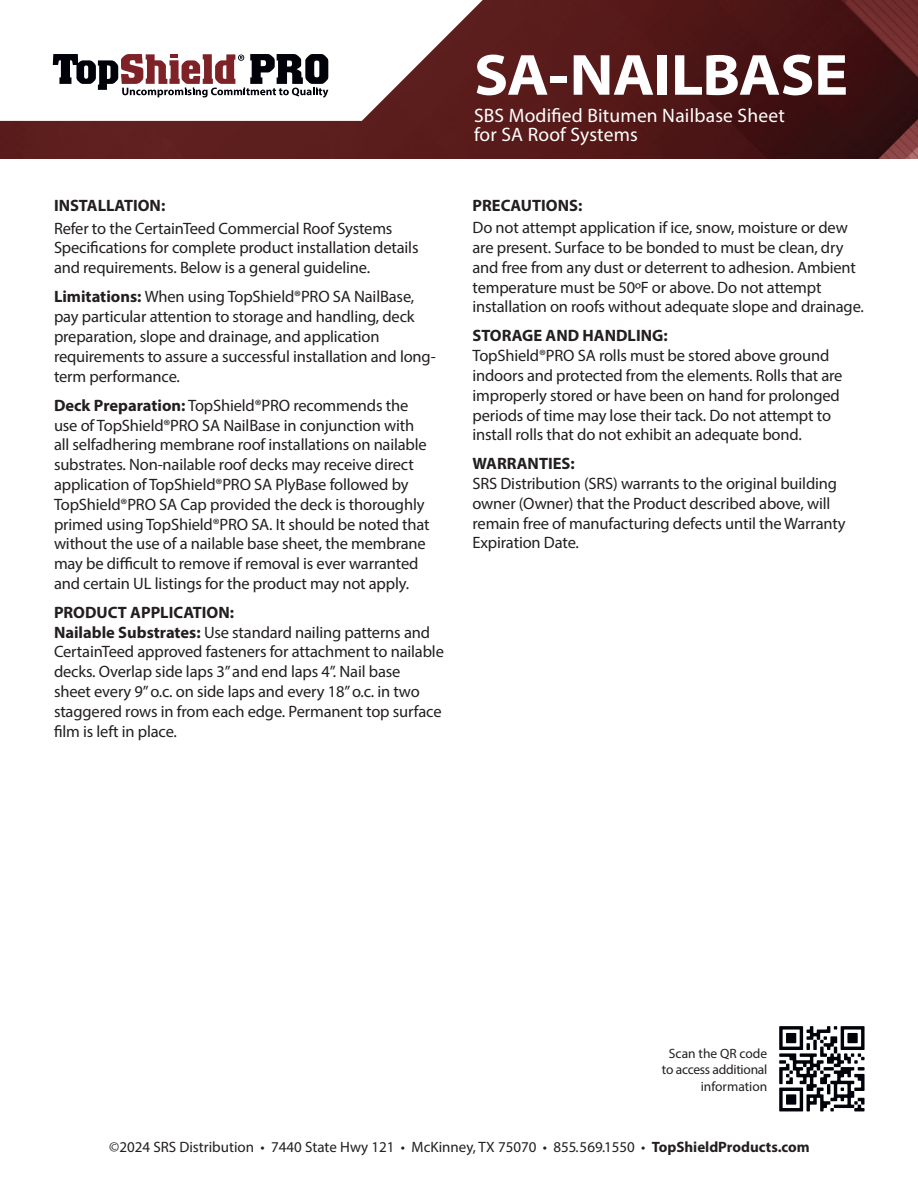
<style>
.page{position:relative;width:918px;height:1188px;background:#fff}
.page>*{position:absolute;margin:0;border:0;box-sizing:border-box;transform-origin:0 0}
.Pa0{font:700 semi-expanded 58.5px "Myriad Pro";letter-spacing:-.015em;color:#fff}
.Heading{font:19.5px/19.5px "Myriad Pro";letter-spacing:.01em;color:#fff}
.Heading-2{font:16.5px/19.8px "Myriad Pro";letter-spacing:-.01em;color:#231f20}
.Heading-3{font:700 16.5px "Myriad Pro";color:#231f20}
.t1{font:15px "Myriad Pro";color:#231f20}
.t2{font:13.5px/16.5px "Myriad Pro";letter-spacing:-.005em;color:#231f20;text-align:right}
.s1{font-weight:700}
</style>
<div class="page">
<img style="left:0;top:0;width:918px;height:159px">
<svg style="left:779px;top:1026px;width:86px;height:86px"></svg>
<svg style="left:0;top:0;width:513px;height:121px"></svg>
<svg style="left:53px;top:35px;width:275px;height:76px"></svg>
<p class="Heading-3" style="left:54px;top:195px;width:113px">INSTALLATION:</p>
<p class="Heading-2" style="left:54px;top:218px;width:366px">Refer to the CertainTeed Commercial Roof Systems<br>Specifications for complete product installation details and requirements. Below is a general guideline.</p>
<p class="Heading-2" style="left:54px;top:287px;width:383px"><span class="s1">Limitations:</span> When using TopShield®PRO SA NailBase, pay particular attention to storage and handling, deck preparation, slope and drainage, and application requirements to assure a successful installation and long&shy;term performance.</p>
<p class="Heading-2" style="left:54px;top:395px;width:377px"><span class="s1">Deck Preparation:</span> TopShield®PRO recommends the use of TopShield®PRO SA NailBase in conjunction with all selfadhering membrane roof installations on nailable substrates. Non-nailable roof decks may receive direct application of TopShield®PRO SA PlyBase followed by TopShield®PRO SA Cap provided the deck is thoroughly primed using TopShield®PRO SA. It should be noted that without the use of a nailable base sheet, the membrane may be difficult to remove if removal is ever warranted and certain UL listings for the product may not apply.</p>
<p class="Heading-3" style="left:54px;top:601px;width:182px">PRODUCT APPLICATION:</p>
<p class="Heading-2" style="left:54px;top:622px;width:391px"><span class="s1">Nailable Substrates:</span> Use standard nailing patterns and CertainTeed approved fasteners for attachment to nailable decks. Overlap side laps 3” and end laps 4”. Nail base<br>sheet every 9” o.c. on side laps and every 18” o.c. in two staggered rows in from each edge. Permanent top surface film is left in place.</p>
<p class="Pa0" style="left:474px;top:36px;width:376px">SA-NAILBASE</p>
<p class="Heading" style="left:474px;top:105px;width:312px">SBS Modified Bitumen Nailbase Sheet for SA Roof Systems</p>
<p class="Heading-3" style="left:472px;top:195px;width:111px">PRECAUTIONS:</p>
<p class="Heading-2" style="left:472px;top:218px;width:393px">Do not attempt application if ice, snow, moisture or dew are present. Surface to be bonded to must be clean, dry and free from any dust or deterrent to adhesion. Ambient temperature must be 50ºF or above. Do not attempt installation on roofs without adequate slope and drainage.</p>
<p class="Heading-3" style="left:472px;top:325px;width:197px">STORAGE AND HANDLING:</p>
<p class="Heading-2" style="left:472px;top:345px;width:371px">TopShield®PRO SA rolls must be stored above ground indoors and protected from the elements. Rolls that are improperly stored or have been on hand for prolonged periods of time may lose their tack. Do not attempt to install rolls that do not exhibit an adequate bond.</p>
<p class="Heading-3" style="left:472px;top:453px;width:104px">WARRANTIES:</p>
<p class="Heading-2" style="left:472px;top:473px;width:366px">SRS Distribution (SRS) warrants to the original building</p>
<p class="Heading-2" style="left:472px;top:493px;width:359px">owner (Owner) that the Product described above, will</p>
<p class="Heading-2" style="left:472px;top:513px;width:375px">remain free of manufacturing defects until the Warranty</p>
<p class="Heading-2" style="left:472px;top:533px;width:108px">Expiration Date.</p>
<p class="t2" style="left:662px;top:1045px;width:107px">Scan the QR code to access additional information</p>
<p class="t1" style="left:109px;top:1138px;width:702px">©2024 SRS Distribution • 7440 State Hwy 121 • McKinney, TX 75070 • 855.569.1550 • <span class="s1">TopShieldProducts.com</span></p>
</div>
